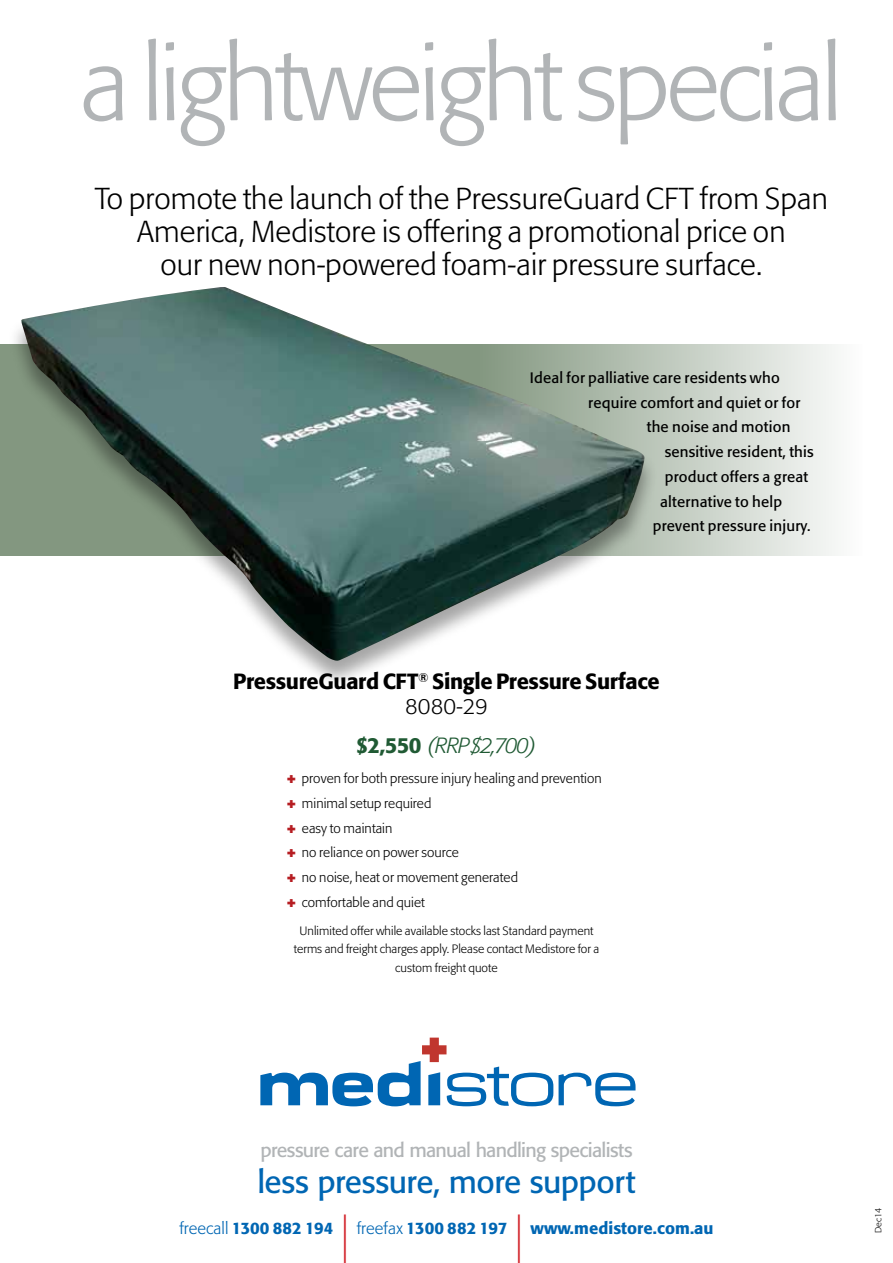
<style>
.page{position:relative;width:893px;height:1263px;background:#fff}
.page>*{position:absolute;margin:0;border:0;box-sizing:border-box;transform-origin:0 0}
.t1{font:300 102.9px "Formata";letter-spacing:-.035em;color:#b1b4b6}
.t2{font:500 66px "Formata";color:#d2232a;scale:.25 1}
.t3{font:31.5px "Formata";letter-spacing:-.02em;color:#0066b3}
.t4{font:300 30px/33px "Formata";letter-spacing:.005em;color:#000;text-align:center}
.t5{font:500 21.75px/25.5px "Formata";letter-spacing:-.015em;color:#000;text-align:center}
.t6{font:italic 300 21.75px "Formata";letter-spacing:-.045em;color:#205a34}
.t7{font:19.5px "Formata";letter-spacing:-.035em;color:#b1b4b6}
.t8{font:500 16.5px "Formata";letter-spacing:.005em;color:#0066b3}
.t9{font:500 16.5px "Formata";letter-spacing:-.015em;color:#0066b3}
.t10{font:15px "Formata";letter-spacing:.015em;color:#000}
.t11{font:300 13.5px/24.8px "Formata";letter-spacing:.005em;color:#000}
.t12{font:300 12px/18.8px "Formata";letter-spacing:.005em;color:#000;text-align:center}
.t13{font:300 9px "Formata";letter-spacing:.005em;color:#000}
.s1{font-weight:300}
.s2{font-weight:500;font-style:normal}
.s3{color:#b61d22}
</style>
<div class="page">
<svg style="left:0;top:344px;width:835px;height:212px;background:#d4dbd3"></svg>
<svg style="left:559px;top:1072px;width:76px;height:34px"></svg>
<svg style="left:260px;top:1037px;width:293px;height:69px"></svg>
<div style="left:8px;top:288px;width:650px;height:401px;background:#000;opacity:.35"></div>
<img style="left:20px;top:287px;width:624px;height:374px">
<h1 class="t1" style="left:80px;top:24px;width:764px">a lightweight special</h1>
<h3 class="t4" style="left:95px;top:182px;width:734px">To promote the launch of the PressureGuard CFT from Span<br>America, Medistore is offering a promotional price on<br>our new non-powered foam-air pressure surface.</h3>
<p class="t10" style="left:530px;top:368px;width:251px">Ideal for palliative care residents who</p>
<p class="t10" style="left:588px;top:393px;width:214px">require comfort and quiet or for</p>
<p class="t10" style="left:647px;top:418px;width:145px">the noise and motion</p>
<p class="t10" style="left:665px;top:443px;width:150px">sensitive resident, this</p>
<p class="t10" style="left:665px;top:467px;width:145px">product offers a great</p>
<p class="t10" style="left:660px;top:492px;width:123px">alternative to help</p>
<p class="t10" style="left:653px;top:517px;width:159px">prevent pressure injury.</p>
<h3 class="t5" style="left:233px;top:668px;width:428px">PressureGuard CFT<sup>®</sup> Single Pressure Surface<br><span class="s1">8080-29</span></h3>
<h3 class="t6" style="left:356px;top:732px;width:182px"><span class="s2">$2,550</span> (RRP $2,700)</h3>
<p class="t11" style="left:287px;top:766px;width:316px"><span class="s3">✚</span> proven for both pressure injury healing and prevention <span class="s3">✚</span> minimal setup required<br><span class="s3">✚</span> easy to maintain<br><span class="s3">✚</span> no reliance on power source<br><span class="s3">✚</span> no noise, heat or movement generated<br><span class="s3">✚</span> comfortable and quiet</p>
<p class="t12" style="left:294px;top:921px;width:307px">Unlimited offer while available stocks last Standard payment terms and freight charges apply. Please contact Medistore for a custom freight quote</p>
<h3 class="t7" style="left:260px;top:1138px;width:374px">pressure care and manual handling specialists</h3>
<h3 class="t3" style="left:257px;top:1162px;width:380px">less pressure, more support</h3>
<p class="t8" style="left:179px;top:1218px;width:156px"><span class="s1">freecall</span> 1300 882 194</p>
<h2 class="t2" style="left:343px;top:1200px;width:17px">|</h2>
<p class="t9" style="left:357px;top:1218px;width:152px"><span class="s1">freefax</span> 1300 882 197</p>
<h2 class="t2" style="left:517px;top:1200px;width:17px">|</h2>
<p class="t8" style="left:530px;top:1218px;width:185px">www.medistore.com.au</p>
<p class="t13" style="left:873px;top:1233px;width:27px;rotate:-90deg">Dec14</p>
</div>
